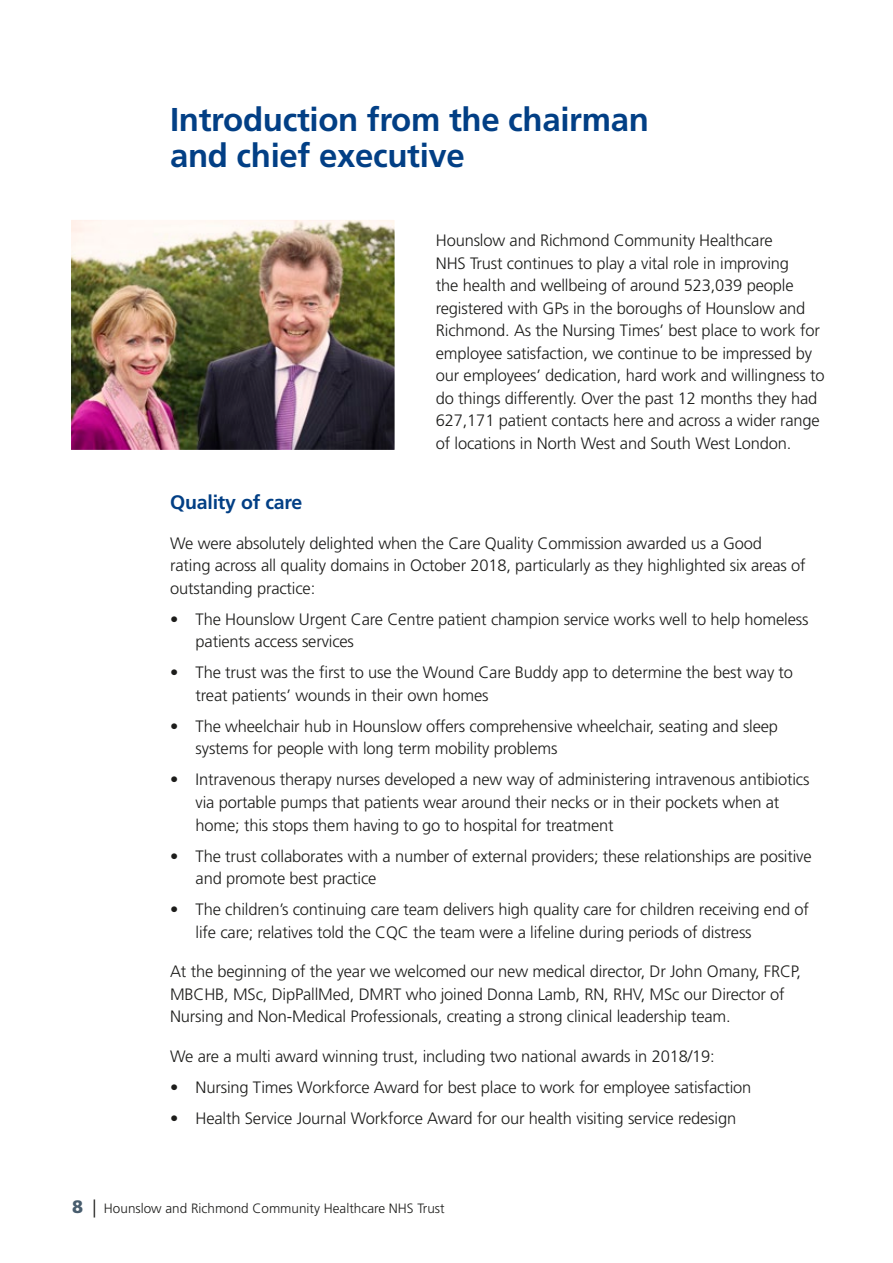
<style>
.page{position:relative;width:893px;height:1263px;background:#fff}
.page>*{position:absolute;margin:0;border:0;box-sizing:border-box;transform-origin:0 0}
.t1{font:700 33px/36px "Frutiger LT Std";letter-spacing:-.01em;color:#023f85}
.t2{font:700 19.5px "Frutiger LT Std";letter-spacing:-.01em;color:#023f85}
.t3{font:300 16.5px/22.5px "Frutiger LT Std";letter-spacing:-.01em;color:#1d1d1b}
.t4{font:300 13.5px "Frutiger LT Std";color:#1d1d1b}
.s1{font-family:"Frutiger";font-weight:900;font-size:18px;color:#485d6e}
.s2{font-size:18px}
</style>
<div class="page">
<img style="left:72px;top:221px;width:322px;height:228px">
<div style="left:68px;top:217px;width:330px;height:236px;border:3px solid #fff"></div>
<h1 class="t1" style="left:170px;top:102px;width:480px">Introduction from the chairman and chief executive</h1>
<p class="t3" style="left:436px;top:229px;width:390px">Hounslow and Richmond Community Healthcare<br>NHS Trust continues to play a vital role in improving<br>the health and wellbeing of around 523,039 people registered with GPs in the boroughs of Hounslow and Richmond. As the Nursing Times’ best place to work for employee satisfaction, we continue to be impressed by our employees’ dedication, hard work and willingness to do things differently. Over the past 12 months they had 627,171 patient contacts here and across a wider range of locations in North West and South West London.</p>
<p class="t2" style="left:170px;top:491px;width:134px">Quality of care</p>
<p class="t3" style="left:170px;top:532px;width:637px">We were absolutely delighted when the Care Quality Commission awarded us a Good rating across all quality domains in October 2018, particularly as they highlighted six areas of outstanding practice:</p>
<p class="t3" style="left:196px;top:608px;width:614px;text-indent:-26px">• The Hounslow Urgent Care Centre patient champion service works well to help homeless patients access services</p>
<p class="t3" style="left:196px;top:662px;width:599px;text-indent:-26px">• The trust was the first to use the Wound Care Buddy app to determine the best way to treat patients’ wounds in their own homes</p>
<p class="t3" style="left:196px;top:715px;width:584px;text-indent:-26px">• The wheelchair hub in Hounslow offers comprehensive wheelchair, seating and sleep systems for people with long term mobility problems</p>
<p class="t3" style="left:196px;top:769px;width:615px;text-indent:-26px">• Intravenous therapy nurses developed a new way of administering intravenous antibiotics via portable pumps that patients wear around their necks or in their pockets when at home; this stops them having to go to hospital for treatment</p>
<p class="t3" style="left:196px;top:845px;width:618px;text-indent:-26px">• The trust collaborates with a number of external providers; these relationships are positive and promote best practice</p>
<p class="t3" style="left:196px;top:898px;width:615px;text-indent:-26px">• The children’s continuing care team delivers high quality care for children receiving end of life care; relatives told the CQC the team were a lifeline during periods of distress</p>
<p class="t3" style="left:170px;top:960px;width:632px">At the beginning of the year we welcomed our new medical director, Dr John Omany, FRCP,<br>MBCHB, MSc, DipPallMed, DMRT who joined Donna Lamb, RN, RHV, MSc our Director of<br>Nursing and Non-Medical Professionals, creating a strong clinical leadership team.</p>
<p class="t3" style="left:170px;top:1045px;width:546px">We are a multi award winning trust, including two national awards in 2018/19:</p>
<p class="t3" style="left:170px;top:1076px;width:583px">• Nursing Times Workforce Award for best place to work for employee satisfaction</p>
<p class="t3" style="left:170px;top:1107px;width:568px">• Health Service Journal Workforce Award for our health visiting service redesign</p>
<p class="t4" style="left:72px;top:1201px;width:374px"><span class="s1">8</span> <span class="s2">|</span> Hounslow and Richmond Community Healthcare NHS Trust</p>
</div>
